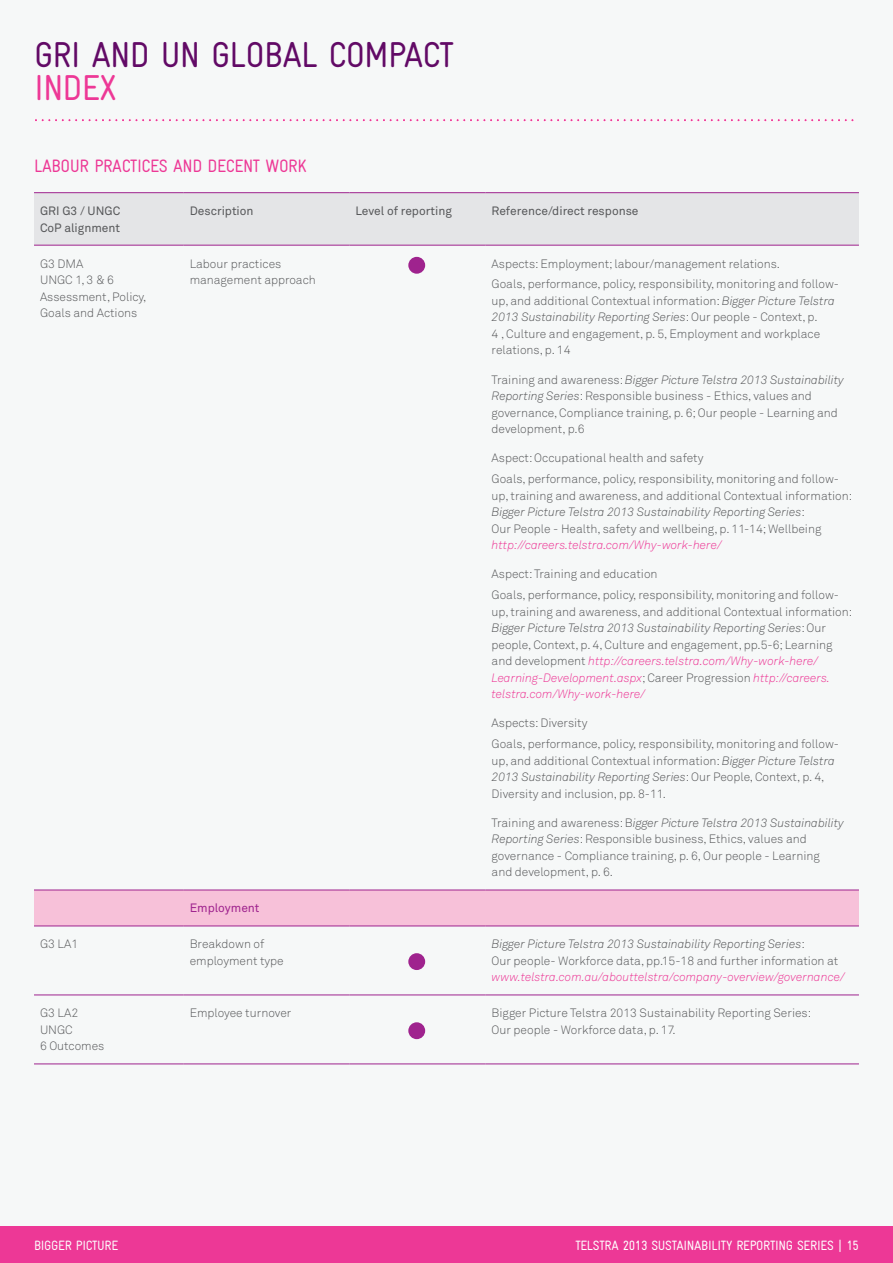
<style>
.page{position:relative;width:893px;height:1263px;background:#f6f8f8}
.page>*{position:absolute;margin:0;border:0;box-sizing:border-box;transform-origin:0 0}
.t1{font:condensed 36px "Gravur";color:#620a66}
.t2{font:condensed 36px "Gravur";color:#ed3896}
.t3{font:condensed 18px "Gravur";letter-spacing:-.025em;color:#ed3896}
.t4{font:condensed 13.5px "Gravur";letter-spacing:-.025em;color:#fff}
.t5{font:condensed 13.5px "Gravur";letter-spacing:-.025em;color:#fdfdfd}
.t6{font:300 12px/16.5px "Akkurat";color:#57585a}
.t7{font:italic 12px "Akkurat Light Pro";color:#57585a}
.t8{font:italic 12px/16.5px "Akkurat Light Pro";color:#ed3896}
.t9{font:12px/16.5px "Akkurat";color:#57585a}
.t10{font:12px "Akkurat";color:#9f238e}
.s1{font-family:"Akkurat Light Pro";font-weight:400;font-style:italic}
.s2{font-family:"Akkurat";font-weight:300;font-style:normal}
.s3{font-family:"Akkurat";font-weight:300;font-style:normal;color:#57585a}
.s4{color:#fdfdfd}
</style>
<div class="page">
<div style="left:0;top:1226px;width:893px;height:37px;background:#ed3896"></div>
<svg style="left:35px;top:119px;width:819px;height:3px"></svg>
<div style="left:34px;top:193px;width:825px;height:52px;background:#e4e5e7"></div>
<div style="left:34px;top:890px;width:825px;height:35px;background:#f7c1d9"></div>
<hr style="left:34px;top:245px;width:150px;height:1px;background:#9f238e">
<hr style="left:184px;top:245px;width:166px;height:1px;background:#9f238e">
<hr style="left:350px;top:245px;width:136px;height:1px;background:#9f238e">
<hr style="left:486px;top:245px;width:373px;height:1px;background:#9f238e">
<hr style="left:34px;top:889px;width:150px;height:1px;background:#9f238e">
<hr style="left:184px;top:889px;width:166px;height:1px;background:#9f238e">
<hr style="left:350px;top:889px;width:136px;height:1px;background:#9f238e">
<hr style="left:486px;top:889px;width:373px;height:1px;background:#9f238e">
<hr style="left:34px;top:925px;width:150px;height:1px;background:#9f238e">
<hr style="left:184px;top:925px;width:166px;height:1px;background:#9f238e">
<hr style="left:350px;top:925px;width:136px;height:1px;background:#9f238e">
<hr style="left:486px;top:925px;width:373px;height:1px;background:#9f238e">
<hr style="left:34px;top:994px;width:150px;height:1px;background:#9f238e">
<hr style="left:184px;top:994px;width:166px;height:1px;background:#9f238e">
<hr style="left:350px;top:994px;width:136px;height:1px;background:#9f238e">
<hr style="left:486px;top:994px;width:373px;height:1px;background:#9f238e">
<hr style="left:34px;top:1063px;width:150px;height:1px;background:#9f238e">
<hr style="left:184px;top:1063px;width:166px;height:1px;background:#9f238e">
<hr style="left:350px;top:1063px;width:136px;height:1px;background:#9f238e">
<hr style="left:486px;top:1063px;width:373px;height:1px;background:#9f238e">
<hr style="left:34px;top:192px;width:150px;height:1px;background:#9f238e">
<hr style="left:184px;top:192px;width:166px;height:1px;background:#9f238e">
<hr style="left:350px;top:192px;width:136px;height:1px;background:#9f238e">
<hr style="left:486px;top:192px;width:373px;height:1px;background:#9f238e">
<div style="left:408px;top:257px;width:17px;height:17px;background:#9f238e;border-radius:50%"></div>
<div style="left:408px;top:953px;width:17px;height:17px;background:#9f238e;border-radius:50%"></div>
<div style="left:408px;top:1022px;width:17px;height:17px;background:#9f238e;border-radius:50%"></div>
<h1 class="t1" style="left:34px;top:34px;width:77px">GRI AND</h1>
<h1 class="t1" style="left:160px;top:34px;width:261px">UNGLOBALCOMPACT</h1>
<h1 class="t2" style="left:34px;top:67px;width:17px">INDEX</h1>
<h2 class="t3" style="left:34px;top:156px;width:272px">LABOUR PRACTICES AND DECENT WORK</h2>
<p class="t9" style="left:40px;top:202px;width:82px">GRI G3 / UNGC<br>CoP alignment</p>
<p class="t9" style="left:190px;top:202px;width:65px">Description</p>
<p class="t9" style="left:356px;top:202px;width:98px">Level of reporting</p>
<p class="t9" style="left:492px;top:202px;width:148px">Reference/direct response</p>
<p class="t6" style="left:40px;top:255px;width:108px">G3 DMA<br>UNGC 1, 3 &amp; 6<br>Assessment, Policy,<br>Goals and Actions</p>
<p class="t6" style="left:190px;top:255px;width:128px">Labour practices management approach</p>
<p class="t6" style="left:492px;top:253px;width:349px;line-height:20.7px">Aspects: Employment; labour/management relations.<br>Goals, performance, policy, responsibility, monitoring and follow-</p>
<p class="t6" style="left:492px;top:292px;width:345px">up, and additional Contextual information: <span class="s1">Bigger Picture Telstra</span></p>
<p class="t7" style="left:492px;top:310px;width:327px">2013 Sustainability Reporting Series<span class="s2">: Our people - Context, p.</span></p>
<p class="t6" style="left:492px;top:325px;width:330px">4 , Culture and engagement, p. 5, Employment and workplace relations, p. 14</p>
<p class="t7" style="left:492px;top:372px;width:354px"><span class="s2">Training and awareness:</span> Bigger Picture Telstra 2013 Sustainability</p>
<p class="t6" style="left:492px;top:387px;width:348px"><span class="s1">Reporting Series</span>: Responsible business - Ethics, values and governance, Compliance training, p. 6; Our people - Learning and development, p.6</p>
<p class="t6" style="left:492px;top:447px;width:349px;line-height:20.7px">Aspect: Occupational health and safety<br>Goals, performance, policy, responsibility, monitoring and follow-</p>
<p class="t6" style="left:492px;top:487px;width:362px">up, training and awareness, and additional Contextual information:</p>
<p class="t7" style="left:492px;top:505px;width:315px">Bigger Picture Telstra 2013 Sustainability Reporting Series<span class="s2">:</span></p>
<p class="t6" style="left:492px;top:520px;width:331px">Our People - Health, safety and wellbeing, p. 11-14; Wellbeing</p>
<p class="t8" style="left:492px;top:537px;width:232px">http://careers.telstra.com/Why-work-here/</p>
<p class="t6" style="left:492px;top:563px;width:349px;line-height:20.7px">Aspect: Training and education<br>Goals, performance, policy, responsibility, monitoring and follow-</p>
<p class="t6" style="left:492px;top:603px;width:362px">up, training and awareness, and additional Contextual information:</p>
<p class="t7" style="left:492px;top:621px;width:336px">Bigger Picture Telstra 2013 Sustainability Reporting Series<span class="s2">: Our</span></p>
<p class="t6" style="left:492px;top:636px;width:342px">people, Context, p. 4, Culture and engagement, pp.5-6; Learning</p>
<p class="t8" style="left:492px;top:653px;width:340px"><span class="s3">and development</span> http://careers.telstra.com/Why-work-here/<br>Learning-Development.aspx<span class="s3">; Career Progression</span> http://careers. telstra.com/Why-work-here/</p>
<p class="t6" style="left:492px;top:712px;width:349px;line-height:20.7px">Aspects: Diversity<br>Goals, performance, policy, responsibility, monitoring and follow-</p>
<p class="t6" style="left:492px;top:752px;width:345px">up, and additional Contextual information: <span class="s1">Bigger Picture Telstra</span></p>
<p class="t7" style="left:492px;top:770px;width:334px">2013 Sustainability Reporting Series<span class="s2">: Our People, Context, p. 4,</span></p>
<p class="t6" style="left:492px;top:785px;width:176px">Diversity and inclusion, pp. 8-11.</p>
<p class="t7" style="left:492px;top:815px;width:354px"><span class="s2">Training and awareness: B</span>igger Picture Telstra 2013 Sustainability</p>
<p class="t6" style="left:492px;top:831px;width:330px"><span class="s1">Reporting Series</span>: Responsible business, Ethics, values and governance - Compliance training, p. 6, Our people - Learning and development, p. 6.</p>
<p class="t10" style="left:190px;top:900px;width:71px">Employment</p>
<p class="t6" style="left:40px;top:936px;width:40px">G3 LA1</p>
<p class="t6" style="left:190px;top:936px;width:96px">Breakdown of employment type</p>
<p class="t7" style="left:492px;top:937px;width:315px">Bigger Picture Telstra 2013 Sustainability Reporting Series<span class="s2">:</span></p>
<p class="t6" style="left:492px;top:952px;width:348px">Our people- Workforce data, pp.15-18 and further information at</p>
<p class="t8" style="left:492px;top:969px;width:355px">www.telstra.com.au/abouttelstra/company-overview/governance/</p>
<p class="t6" style="left:40px;top:1004px;width:66px">G3 LA2<br>UNGC<br>6 Outcomes</p>
<p class="t6" style="left:190px;top:1004px;width:103px">Employee turnover</p>
<p class="t6" style="left:492px;top:1004px;width:321px">Bigger Picture Telstra 2013 Sustainability Reporting Series:<br>Our people - Workforce data, p. 17.</p>
<p class="t5" style="left:34px;top:1237px;width:84px">BIGGER PICTURE</p>
<p class="t4" style="left:575px;top:1238px;width:8px">TELSTRA</p>
<p class="t4" style="left:623px;top:1238px;width:238px">2013 SUSTAINABILITY REPORTING SERIES <span class="s4">| 15</span></p>
</div>
